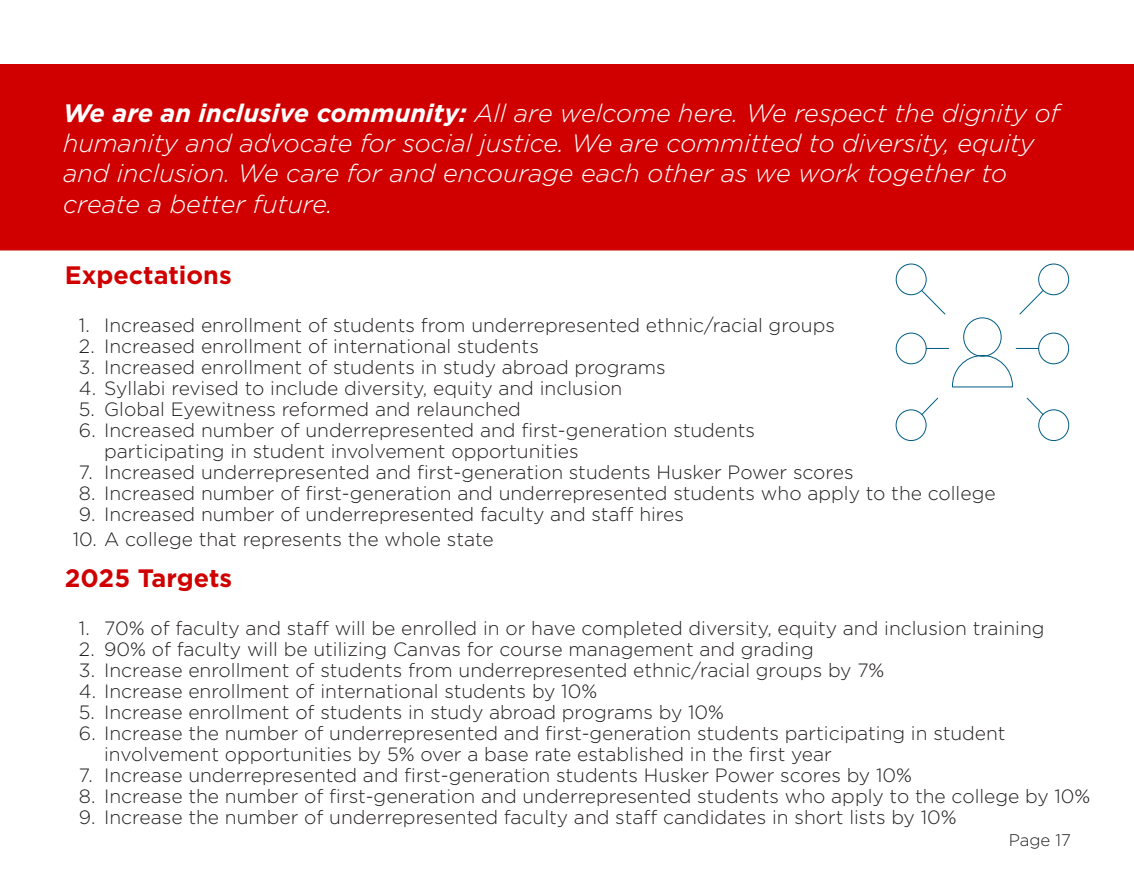
<style>
.page{position:relative;width:1134px;height:882px;background:#fff}
.page>*{position:absolute;margin:0;border:0;box-sizing:border-box;transform-origin:0 0}
.t1{font:italic 300 25.2px/30.3px "Gotham";color:#fff}
.t2{font:700 25.2px "Gotham";color:#d00000}
.t3{font:300 19.25px/21px "Gotham";color:#231f20}
.t4{font:300 16.8px "Gotham";color:#231f20}
.s1{font-weight:700}
</style>
<div class="page">
<div style="left:0;top:64px;width:1134px;height:186px;background:#d00000"></div>
<div style="left:1038px;top:264px;width:31px;height:31px;border:1px solid #005d84;border-radius:50%"></div>
<svg style="left:1026px;top:397px;width:18px;height:19px"></svg>
<div style="left:1038px;top:409px;width:31px;height:32px;border:1px solid #005d84;border-radius:50%"></div>
<div style="left:896px;top:264px;width:31px;height:31px;border:1px solid #005d84;border-radius:50%"></div>
<svg style="left:921px;top:397px;width:18px;height:19px"></svg>
<div style="left:896px;top:409px;width:31px;height:32px;border:1px solid #005d84;border-radius:50%"></div>
<div style="left:1038px;top:333px;width:31px;height:31px;border:1px solid #005d84;border-radius:50%"></div>
<svg style="left:920px;top:289px;width:124px;height:99px"></svg>
<div style="left:896px;top:333px;width:31px;height:31px;border:1px solid #005d84;border-radius:50%"></div>
<p class="t1" style="left:63px;top:97px;width:998px"><span class="s1">We are an inclusive community:</span> All are welcome here. We respect the dignity of humanity and advocate for social justice. We are committed to diversity, equity and inclusion. We care for and encourage each other as we work together to create a better future.</p>
<p class="t2" style="left:65px;top:258px;width:168px">Expectations</p>
<p class="t3" style="left:79px;top:314px;width:757px">1. Increased enrollment of students from underrepresented ethnic/racial groups</p>
<p class="t3" style="left:79px;top:335px;width:461px">2. Increased enrollment of international students</p>
<p class="t3" style="left:79px;top:356px;width:588px">3. Increased enrollment of students in study abroad programs</p>
<p class="t3" style="left:79px;top:377px;width:545px">4. Syllabi revised to include diversity, equity and inclusion</p>
<p class="t3" style="left:79px;top:398px;width:444px">5. Global Eyewitness reformed and relaunched</p>
<p class="t3" style="left:104px;top:419px;width:653px;text-indent:-25px">6. Increased number of underrepresented and first-generation students participating in student involvement opportunities</p>
<p class="t3" style="left:79px;top:461px;width:776px">7. Increased underrepresented and first-generation students Husker Power scores</p>
<p class="t3" style="left:79px;top:482px;width:918px">8. Increased number of first-generation and underrepresented students who apply to the college</p>
<p class="t3" style="left:79px;top:503px;width:606px">9. Increased number of underrepresented faculty and staff hires</p>
<p class="t3" style="left:73px;top:528px;width:422px">10. A college that represents the whole state</p>
<p class="t2" style="left:65px;top:562px;width:169px">2025 Targets</p>
<p class="t3" style="left:79px;top:617px;width:967px">1. 70% of faculty and staff will be enrolled in or have completed diversity, equity and inclusion training</p>
<p class="t3" style="left:79px;top:638px;width:736px">2. 90% of faculty will be utilizing Canvas for course management and grading</p>
<p class="t3" style="left:79px;top:659px;width:807px">3. Increase enrollment of students from underrepresented ethnic/racial groups by 7%</p>
<p class="t3" style="left:79px;top:680px;width:520px">4. Increase enrollment of international students by 10%</p>
<p class="t3" style="left:79px;top:701px;width:647px">5. Increase enrollment of students in study abroad programs by 10%</p>
<p class="t3" style="left:104px;top:722px;width:903px;text-indent:-25px">6. Increase the number of underrepresented and first-generation students participating in student involvement opportunities by 5% over a base rate established in the first year</p>
<p class="t3" style="left:79px;top:764px;width:835px">7. Increase underrepresented and first-generation students Husker Power scores by 10%</p>
<p class="t3" style="left:79px;top:785px;width:1013px">8. Increase the number of first-generation and underrepresented students who apply to the college by 10%</p>
<p class="t3" style="left:79px;top:806px;width:879px">9. Increase the number of underrepresented faculty and staff candidates in short lists by 10%</p>
<p class="t4" style="left:1009px;top:829px;width:64px">Page 17</p>
</div>
